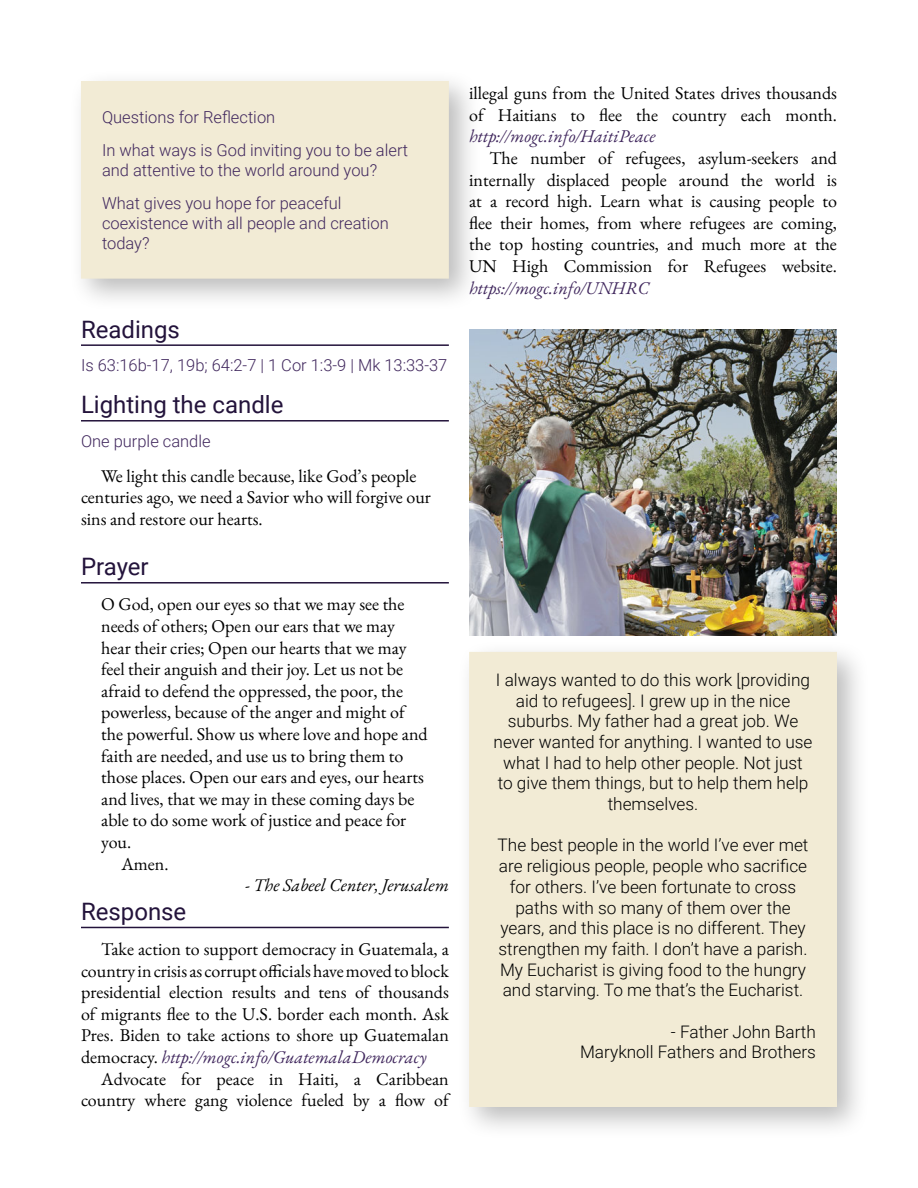
<style>
.page{position:relative;width:918px;height:1188px;background:#fff}
.page>*{position:absolute;margin:0;border:0;box-sizing:border-box;transform-origin:0 0}
.t1{font:24px "Roboto";color:#23133b}
.t2{font:18px/21.6px "EB Garamond";color:#000}
.t3{font:italic 18px "EB Garamond";color:#40275d}
.t4{font:italic 18px "EB Garamond";color:#000}
.t5{font:300 17.25px/20.7px "Roboto";color:#000;text-align:center}
.t6{font:300 16.5px/33.3px "Roboto";color:#40275d}
.s1{font-style:italic;color:#40275d}
</style>
<div class="page">
<hr style="left:81px;top:344px;width:368px;height:2px;background:#23133b">
<hr style="left:81px;top:420px;width:368px;height:2px;background:#23133b">
<hr style="left:81px;top:582px;width:368px;height:2px;background:#23133b">
<hr style="left:81px;top:927px;width:368px;height:1px;background:#23133b">
<div style="left:69px;top:69px;width:413px;height:243px;background:#000;opacity:.27"></div>
<div style="left:92px;top:92px;width:346px;height:176px;background:#f2ebd5"></div>
<div style="left:81px;top:81px;width:368px;height:198px;border:21px solid #f2ebd5"></div>
<div style="left:457px;top:640px;width:413px;height:500px;background:#000;opacity:.27"></div>
<div style="left:480px;top:662px;width:346px;height:434px;background:#f2ebd5"></div>
<div style="left:469px;top:652px;width:368px;height:455px;border:21px solid #f2ebd5"></div>
<img style="left:469px;top:330px;width:368px;height:305px">
<p class="t6" style="left:102px;top:100px;width:308px">Questions for Reflection<br>In what ways is God inviting you to be alert</p>
<p class="t6" style="left:102px;top:153px;width:277px">and attentive to the world around you?<br>What gives you hope for peaceful</p>
<p class="t6" style="left:102px;top:213px;width:288px;line-height:19.8px">coexistence with all people and creation today?</p>
<h1 class="t1" style="left:81px;top:312px;width:101px">Readings</h1>
<p class="t6" style="left:81px;top:348px;width:368px">Is 63:16b-17, 19b; 64:2-7 | 1 Cor 1:3-9 | Mk 13:33-37</p>
<h1 class="t1" style="left:81px;top:388px;width:204px">Lighting the candle</h1>
<p class="t6" style="left:81px;top:423px;width:131px">One purple candle</p>
<p class="t2" style="left:81px;top:465px;width:351px;text-indent:20px">We light this candle because, like God’s people centuries ago, we need a Savior who will forgive our sins and restore our hearts.</p>
<h1 class="t1" style="left:81px;top:550px;width:69px">Prayer</h1>
<p class="t2" style="left:101px;top:594px;width:305px">O God, open our eyes so that we may see the</p>
<p class="t2" style="left:101px;top:615px;width:295px">needs of others; Open our ears that we may</p>
<p class="t2" style="left:101px;top:637px;width:307px">hear their cries; Open our hearts that we may</p>
<p class="t2" style="left:101px;top:658px;width:304px">feel their anguish and their joy. Let us not be</p>
<p class="t2" style="left:101px;top:680px;width:303px">afraid to defend the oppressed, the poor, the</p>
<p class="t2" style="left:101px;top:702px;width:305px">powerless, because of the anger and might of</p>
<p class="t2" style="left:101px;top:723px;width:328px">the powerful. Show us where love and hope and</p>
<p class="t2" style="left:101px;top:745px;width:304px">faith are needed, and use us to bring them to</p>
<p class="t2" style="left:101px;top:766px;width:324px">those places. Open our ears and eyes, our hearts</p>
<p class="t2" style="left:101px;top:788px;width:315px">and lives, that we may in these coming days be</p>
<p class="t2" style="left:101px;top:810px;width:307px">able to do some work of justice and peace for</p>
<p class="t2" style="left:101px;top:831px;width:31px">you.</p>
<p class="t2" style="left:122px;top:853px;width:49px">Amen.</p>
<p class="t4" style="left:245px;top:873px;width:205px">- The Sabeel Center, Jerusalem</p>
<h1 class="t1" style="left:81px;top:895px;width:107px">Response</h1>
<p class="t2" style="left:81px;top:938px;width:369px;text-align:justify;text-indent:20px">Take action to support democracy in Guatemala, a country in crisis as corrupt officials have moved to block presidential election results and tens of thousands of migrants flee to the U.S. border each month. Ask Pres. Biden to take actions to shore up Guatemalan democracy. <span class="s1">http://mogc.info/GuatemalaDemocracy</span></p>
<p class="t2" style="left:81px;top:1068px;width:369px;text-align:right">Advocate for peace in Haiti, a Caribbean country where gang violence fueled by a flow of</p>
<p class="t2" style="left:469px;top:82px;width:369px">illegal guns from the United States drives thousands of Haitians to flee the country each month.</p>
<p class="t3" style="left:469px;top:125px;width:188px">http://mogc.info/HaitiPeace</p>
<p class="t2" style="left:469px;top:147px;width:369px;text-align:justify;text-indent:20px">The number of refugees, asylum-seekers and internally displaced people around the world is at a record high. Learn what is causing people to flee their homes, from where refugees are coming, the top hosting countries, and much more at the UN High Commission for Refugees website.</p>
<p class="t3" style="left:469px;top:276px;width:182px">https://mogc.info/UNHRC</p>
<p class="t5" style="left:494px;top:669px;width:320px">I always wanted to do this work [providing aid to refugees]. I grew up in the nice suburbs. My father had a great job. We never wanted for anything. I wanted to use what I had to help other people. Not just to give them things, but to help them help themselves.</p>
<p class="t5" style="left:498px;top:834px;width:312px">The best people in the world I’ve ever met are religious people, people who sacrifice for others. I’ve been fortunate to cross paths with so many of them over the years, and this place is no different. They strengthen my faith. I don’t have a parish.<br>My Eucharist is giving food to the hungry and starving. To me that’s the Eucharist.</p>
<p class="t5" style="left:580px;top:1021px;width:237px;text-align:right">- Father John Barth<br>Maryknoll Fathers and Brothers</p>
</div>
